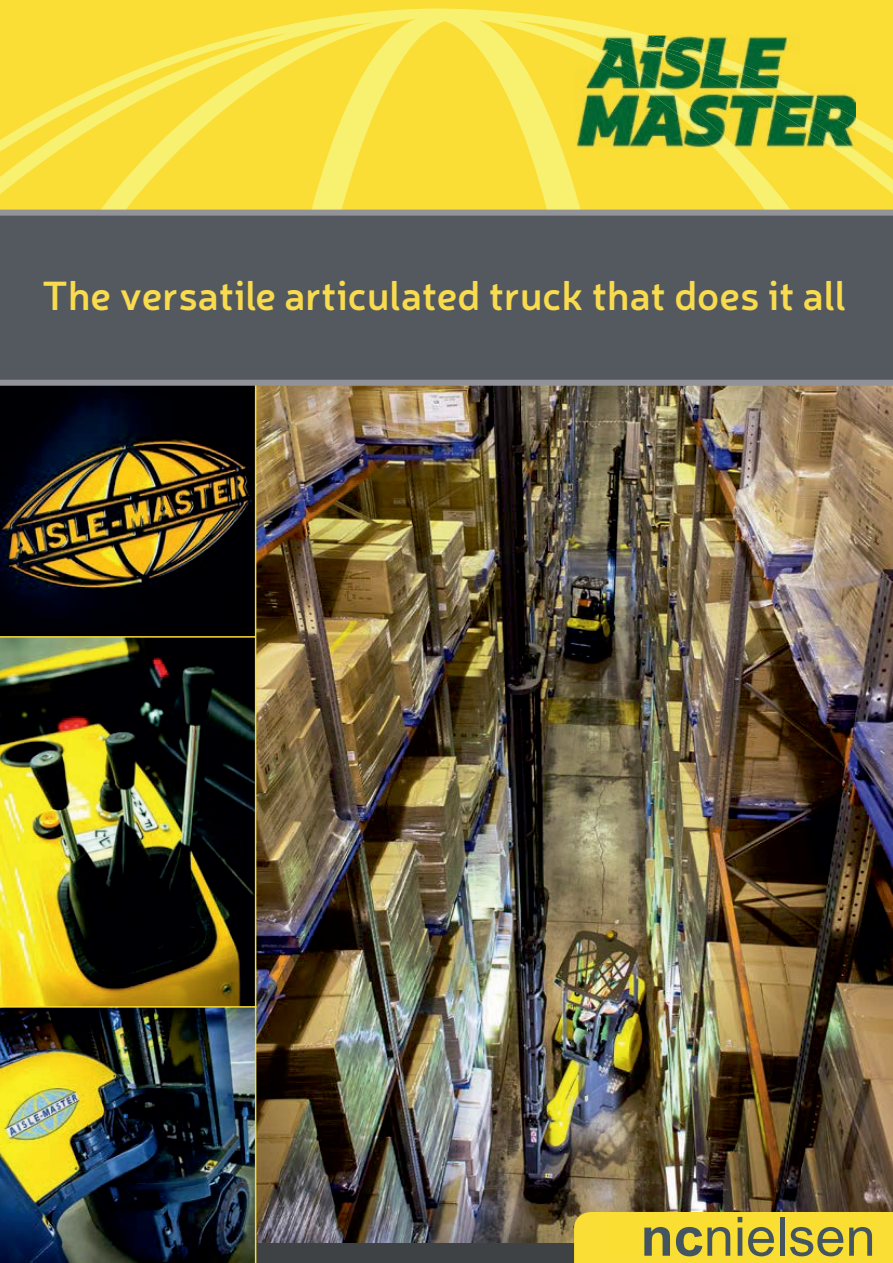
<style>
.page{position:relative;width:893px;height:1263px;background:#fff}
.page>*{position:absolute;margin:0;border:0;box-sizing:border-box;transform-origin:0 0}
.t1{font:54.3px "Arial";color:#45555f}
.t2{font:600 40.5px "Neris";color:#f9db4e}
.t3{font:italic 900 31.5px "Neris";letter-spacing:-.005em;color:#3f494e}
.s1{font-weight:700}
</style>
<div class="page">
<img style="left:0;top:386px;width:255px;height:877px">
<img style="left:256px;top:386px;width:637px;height:856px">
<div style="left:574px;top:1212px;width:319px;height:51px;background:#fadd35"></div>
<hr style="left:0;top:636px;width:255px;height:2px;background:#fadd35">
<hr style="left:0;top:1006px;width:256px;height:1px;background:#fadd35">
<hr style="left:255px;top:383px;width:1px;height:880px;background:#fadd35">
<div style="left:0;top:0;width:893px;height:213px;background:#fadd35"></div>
<svg style="left:0;top:9px;width:893px;height:201px"></svg>
<img style="left:575px;top:36px;width:281px;height:112px">
<svg style="left:0;top:210px;width:893px;height:176px;background:#585c62"></svg>
<div style="left:610px;top:1216px;width:266px;height:40px;background:#fbde32"></div>
<p class="t2" style="left:42px;top:268px;width:806px">The versatile articulated truck that does it all</p>
<h1 class="t1" style="left:640px;top:1199px;width:237px"><span class="s1">nc</span>nielsen</h1>
<p class="t3" style="left:612px;top:1219px;width:251px">aisle-master.com</p>
</div>
